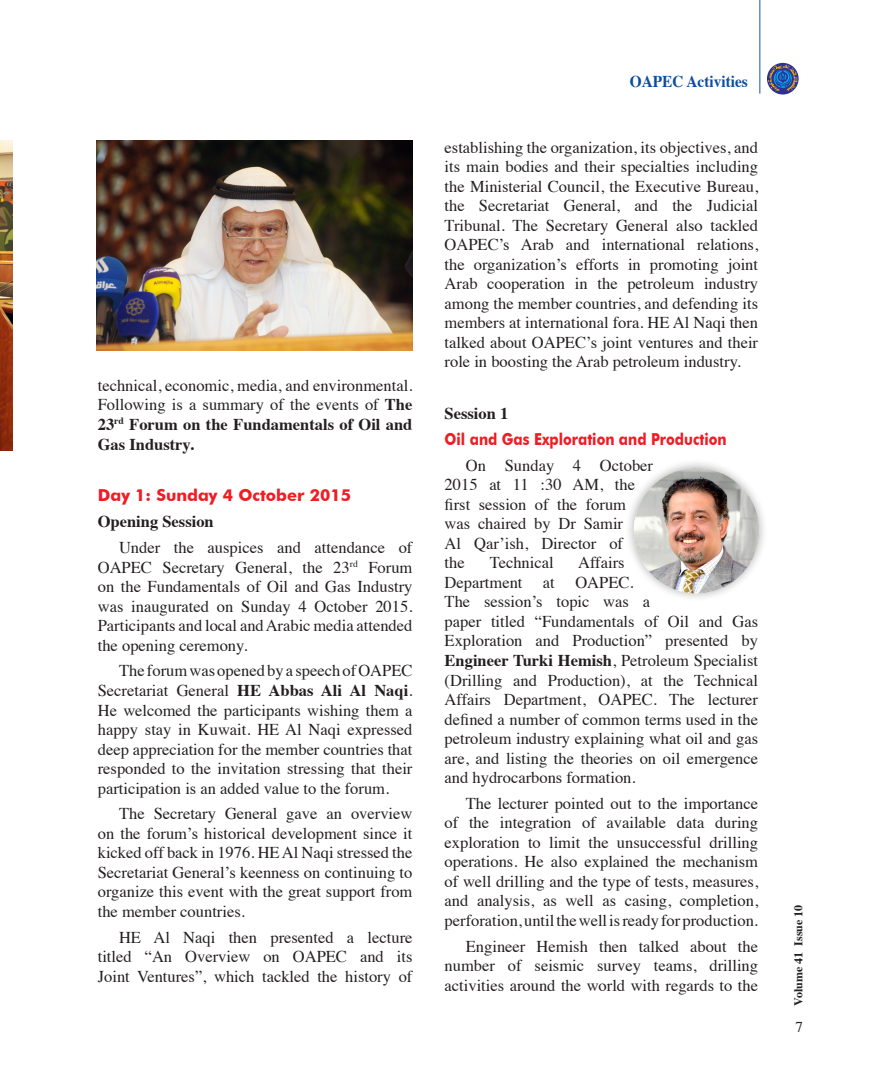
<style>
.page{position:relative;width:876px;height:1089px;background:#fff}
.page>*{position:absolute;margin:0;border:0;box-sizing:border-box;transform-origin:0 0}
.t1{font:16.5px/19.5px "Times";color:#231f20;text-align:justify}
.t2{font:700 16.5px "Futura BT";color:#ee1d23;scale:.85 1}
.t3{font:700 16.5px "Futura BT";color:#ee1d23}
.t4{font:700 16.5px "Times";color:#231f20}
.t5{font:700 16.5px "Times";color:#0d4da1;scale:.93 1}
.t6{font:15px "Times";color:#231f20}
.t7{font:700 12px "Times";color:#231f20}
.s1{font-weight:700}
</style>
<div class="page">
<hr style="left:759px;top:0;width:1px;height:94px;background:#1855a5">
<svg style="left:767px;top:63px;width:32px;height:31px"></svg>
<svg style="left:768px;top:65px;width:29px;height:27px"></svg>
<img style="left:0;top:140px;width:12px;height:311px">
<img style="left:96px;top:140px;width:316px;height:210px">
<div style="left:625px;top:459px;width:143px;height:143px;background:#231f20;opacity:.35"></div>
<img style="left:634px;top:468px;width:125px;height:125px;border-radius:63px">
<p class="t1" style="left:98px;top:374px;width:316px">technical, economic, media, and environmental.<br>Following is a summary of the events of <span class="s1">The 23</span><sup>rd</sup> <span class="s1">Forum on the Fundamentals of Oil and Gas Industry.</span></p>
<p class="t3" style="left:98px;top:485px;width:255px">Day 1: Sunday 4 October 2015</p>
<p class="t4" style="left:98px;top:506px;width:117px">Opening Session</p>
<p class="t1" style="left:98px;top:536px;width:316px;text-indent:21px">Under the auspices and attendance of OAPEC Secretary General, the 23<sup>rd</sup> Forum on the Fundamentals of Oil and Gas Industry was inaugurated on Sunday 4 October 2015.<br>Participants and local and Arabic media attended the opening ceremony.</p>
<p class="t1" style="left:98px;top:659px;width:316px;text-indent:21px">The forum was opened by a speech of OAPEC Secretariat General <span class="s1">HE Abbas Ali Al Naqi</span>.<br>He welcomed the participants wishing them a happy stay in Kuwait. HE Al Naqi expressed deep appreciation for the member countries that responded to the invitation stressing that their participation is an added value to the forum.</p>
<p class="t1" style="left:98px;top:802px;width:316px;text-indent:21px">The Secretary General gave an overview on the forum’s historical development since it kicked off back in 1976. HE Al Naqi stressed the Secretariat General’s keenness on continuing to organize this event with the great support from the member countries.</p>
<p class="t1" style="left:98px;top:926px;width:316px;text-indent:21px">HE Al Naqi then presented a lecture titled “An Overview on OAPEC and its Joint Ventures”, which tackled the history of</p>
<p class="t5" style="left:630px;top:65px;width:128px">OAPEC Activities</p>
<p class="t1" style="left:445px;top:136px;width:315px">establishing the organization, its objectives, and its main bodies and their specialties including the Ministerial Council, the Executive Bureau, the Secretariat General, and the Judicial Tribunal. The Secretary General also tackled OAPEC’s Arab and international relations, the organization’s efforts in promoting joint Arab cooperation in the petroleum industry among the member countries, and defending its members at international fora. HE Al Naqi then talked about OAPEC’s joint ventures and their role in boosting the Arab petroleum industry.</p>
<p class="t4" style="left:445px;top:398px;width:65px">Session 1</p>
<p class="t2" style="left:445px;top:429px;width:333px">Oil and Gas Exploration and Production</p>
<p class="t1" style="left:445px;top:454px;width:210px;text-align:left;text-indent:21px">On Sunday 4 October<br>2015 at 11 :30 AM, the first session of the forum was chaired by Dr Samir<br>Al Qar’ish, Director of<br>the</p>
<p class="t1" style="left:490px;top:551px;width:65px">Technical</p>
<p class="t1" style="left:445px;top:551px;width:315px;text-align:left;text-indent:134px">Affairs<br>Department at OAPEC.<br>The session’s topic was a<br>paper titled “Fundamentals of Oil and Gas Exploration and Production” presented by <span class="s1">Engineer Turki Hemish</span>, Petroleum Specialist (Drilling and Production), at the Technical Affairs Department, OAPEC. The lecturer defined a number of common terms used in the petroleum industry explaining what oil and gas are, and listing the theories on oil emergence and hydrocarbons formation.</p>
<p class="t1" style="left:445px;top:792px;width:315px;text-indent:21px">The lecturer pointed out to the importance of the integration of available data during exploration to limit the unsuccessful drilling operations. He also explained the mechanism of well drilling and the type of tests, measures, and analysis, as well as casing, completion, perforation, until the well is ready for production.</p>
<p class="t1" style="left:445px;top:935px;width:315px;text-indent:21px">Engineer Hemish then talked about the number of seismic survey teams, drilling activities around the world with regards to the</p>
<p class="t7" style="left:787px;top:1005px;width:102px;rotate:-90deg">Volume 41 Issue 10</p>
<p class="t6" style="left:795px;top:1013px;width:9px">7</p>
</div>
